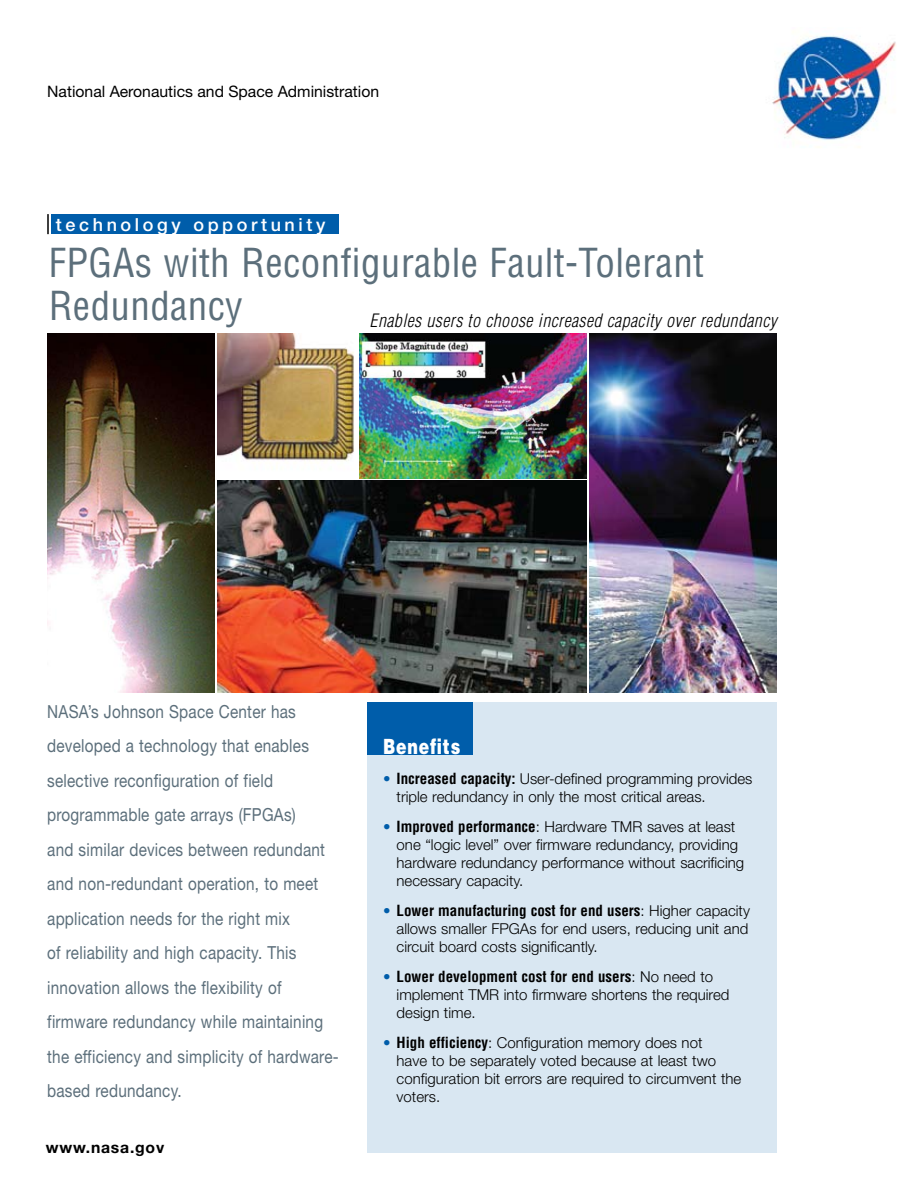
<style>
.page{position:relative;width:918px;height:1188px;background:#fff}
.page>*{position:absolute;margin:0;border:0;box-sizing:border-box;transform-origin:0 0}
.t1{font:condensed 39px/43.5px "Helvetica";letter-spacing:.01em;color:#5c6f7b}
.t2{font:900 21px "Helvetica";letter-spacing:.05em;color:#fff;scale:.75 1}
.t3{font:18px/34.5px "Helvetica Neue";letter-spacing:.015em;color:#5c6f7b;scale:.85 1}
.t4{font:italic 300 condensed 18px "Helvetica";letter-spacing:.025em;color:#000}
.t5{font:500 18px "Helvetica Neue";letter-spacing:.2em;color:#fff}
.t6{font:15.75px "Helvetica Neue";color:#000}
.t7{font:700 15.75px "Helvetica Neue";letter-spacing:.05em;color:#000}
.t8{font:300 15px/18px "Helvetica Neue";color:#000}
.t9{font:700 condensed 15px "Helvetica";color:#000}
.s1{color:#005daa}
.s2{font-family:"Helvetica";font-weight:700;font-stretch:condensed}
.s3{font-family:"Helvetica Neue";font-weight:300;font-stretch:normal;color:#005daa}
.s4{font-family:"Helvetica Neue";font-weight:300;font-stretch:normal}
</style>
<div class="page">
<img style="left:772px;top:35px;width:124px;height:113px">
<div style="left:368px;top:702px;width:409px;height:450px;background:#d9e7f2"></div>
<div style="left:368px;top:702px;width:105px;height:52px;background:#005daa"></div>
<div style="left:52px;top:214px;width:287px;height:20px;background:#005daa"></div>
<hr style="left:47px;top:214px;width:2px;height:20px;background:#000">
<img style="left:217px;top:480px;width:370px;height:212px">
<img style="left:47px;top:333px;width:168px;height:359px">
<img style="left:217px;top:334px;width:137px;height:127px">
<img style="left:359px;top:333px;width:228px;height:145px">
<img style="left:589px;top:333px;width:188px;height:359px">
<p class="t6" style="left:47px;top:82px;width:333px">National Aeronautics and Space Administration</p>
<p class="t5" style="left:56px;top:214px;width:271px">technology opportunity</p>
<h1 class="t1" style="left:49px;top:241px;width:657px">FPGAs with Reconfigurable Fault-Tolerant<br>Redundancy</h1>
<p class="t4" style="left:370px;top:310px;width:409px">Enables users to choose increased capacity over redundancy</p>
<p class="t3" style="left:47px;top:694px;width:344px">NASA’s Johnson Space Center has developed a technology that enables selective reconfiguration of field programmable gate arrays (FPGAs)<br>and similar devices between redundant and non-redundant operation, to meet application needs for the right mix<br>of reliability and high capacity. This innovation allows the flexibility of firmware redundancy while maintaining the efficiency and simplicity of hardware&shy;based redundancy.</p>
<p class="t7" style="left:46px;top:1138px;width:120px">www.nasa.gov</p>
<h2 class="t2" style="left:383px;top:733px;width:105px">Benefits</h2>
<p class="t8" style="left:397px;top:769px;width:357px;text-indent:-13px"><span class="s1">•</span> <span class="s2">Increased capacity:</span> User-defined programming provides triple redundancy in only the most critical areas.</p>
<p class="t8" style="left:397px;top:817px;width:349px;text-indent:-13px"><span class="s1">•</span> <span class="s2">Improved performance</span>: Hardware TMR saves at least one “logic level” over firmware redundancy, providing hardware redundancy performance without sacrificing necessary capacity.</p>
<p class="t9" style="left:383px;top:901px;width:368px"><span class="s3">•</span> Lower manufacturing cost for end users<span class="s4">: Higher capacity</span></p>
<p class="t8" style="left:397px;top:919px;width:353px">allows smaller FPGAs for end users, reducing unit and circuit board costs significantly.</p>
<p class="t9" style="left:383px;top:967px;width:332px"><span class="s3">•</span> Lower development cost for end users<span class="s4">: No need to</span></p>
<p class="t8" style="left:397px;top:985px;width:334px">implement TMR into firmware shortens the required design time.</p>
<p class="t8" style="left:397px;top:1033px;width:346px;text-indent:-13px"><span class="s1">•</span> <span class="s2">High efficiency</span>: Configuration memory does not<br>have to be separately voted because at least two configuration bit errors are required to circumvent the voters.</p>
</div>
